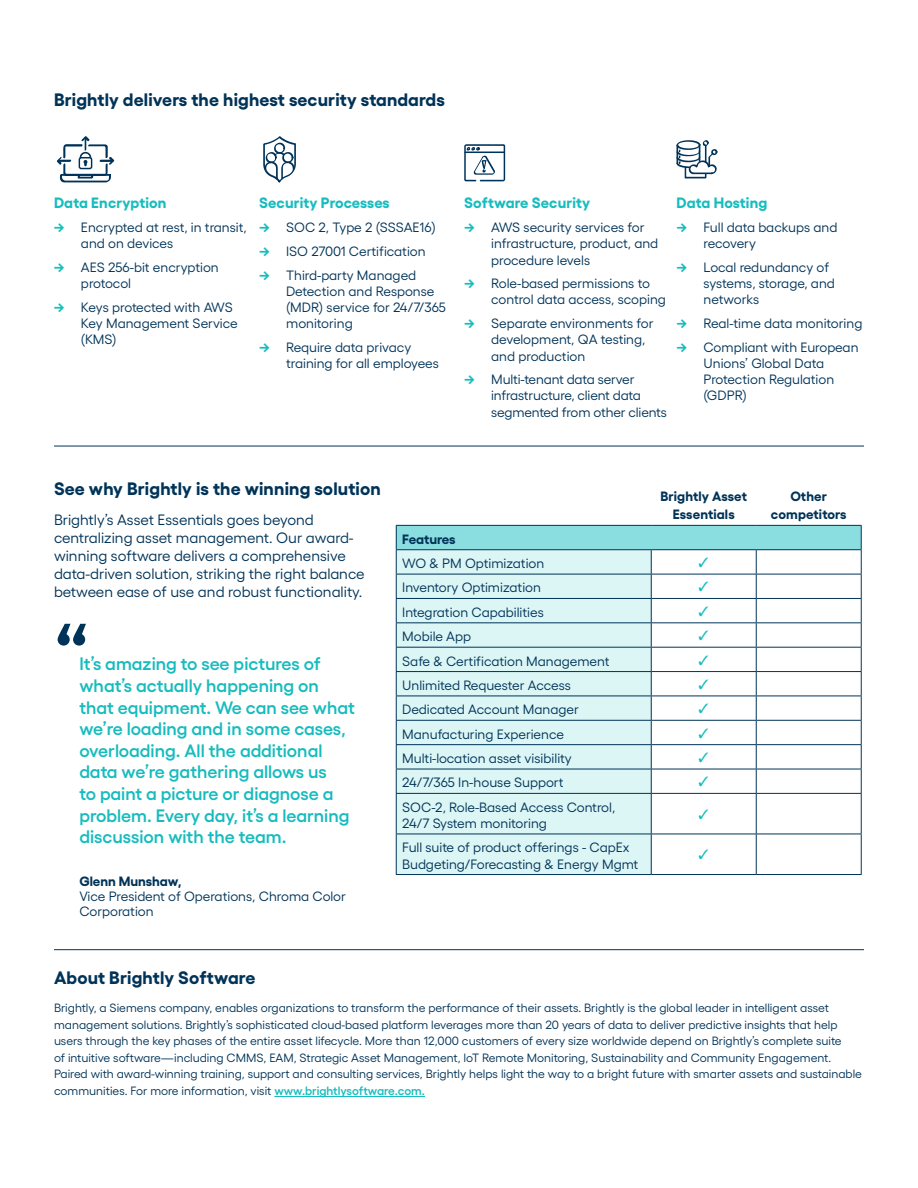
<style>
.page{position:relative;width:918px;height:1188px;background:#fff}
.page>*{position:absolute;margin:0;border:0;box-sizing:border-box;transform-origin:0 0}
.t1{font:700 72px "Yellix";color:#003358}
.t2{font:600 18px/21.6px "Yellix";color:#17bcbe}
.t3{font:700 18px "Yellix";letter-spacing:.01em;color:#003358}
.t4{font:15px/18px "Yellix";color:#003358}
.t5{font:700 15px "Yellix";letter-spacing:.01em;color:#17bcbe}
.t6{font:13.5px/16.2px "Yellix";color:#003358}
.t7{font:700 13.5px/18px "Yellix";color:#003358;text-align:center}
.t8{font:12px/16.5px "Yellix";color:#003358}
.s1{font-weight:700;color:#17bcbe}
.s2{font-weight:600;color:#17bcbe}
</style>
<div class="page">
<hr style="left:274px;top:1096px;width:151px;height:1px;background:#17bcbe">
<svg style="left:57px;top:136px;width:57px;height:46px"></svg>
<svg style="left:263px;top:136px;width:33px;height:46px"></svg>
<svg style="left:676px;top:140px;width:41px;height:38px"></svg>
<svg style="left:464px;top:144px;width:41px;height:37px"></svg>
<hr style="left:54px;top:949px;width:810px;height:1px;background:#033357">
<hr style="left:54px;top:446px;width:810px;height:1px;background:#033357">
<div style="left:396px;top:525px;width:465px;height:25px;background:#8bdedf"></div>
<div style="left:397px;top:550px;width:254px;height:324px;background:#dcf5f5"></div>
<hr style="left:396px;top:549px;width:255px;height:1px;background:#003358">
<hr style="left:651px;top:549px;width:105px;height:1px;background:#003358">
<hr style="left:756px;top:549px;width:106px;height:1px;background:#003358">
<hr style="left:396px;top:574px;width:255px;height:1px;background:#003358">
<hr style="left:651px;top:574px;width:105px;height:1px;background:#003358">
<hr style="left:756px;top:574px;width:106px;height:1px;background:#003358">
<hr style="left:396px;top:598px;width:255px;height:1px;background:#003358">
<hr style="left:651px;top:598px;width:105px;height:1px;background:#003358">
<hr style="left:756px;top:598px;width:106px;height:1px;background:#003358">
<hr style="left:396px;top:622px;width:255px;height:1px;background:#003358">
<hr style="left:651px;top:622px;width:105px;height:1px;background:#003358">
<hr style="left:756px;top:622px;width:106px;height:1px;background:#003358">
<hr style="left:396px;top:647px;width:255px;height:1px;background:#003358">
<hr style="left:651px;top:647px;width:105px;height:1px;background:#003358">
<hr style="left:756px;top:647px;width:106px;height:1px;background:#003358">
<hr style="left:396px;top:671px;width:255px;height:1px;background:#003358">
<hr style="left:651px;top:671px;width:105px;height:1px;background:#003358">
<hr style="left:756px;top:671px;width:106px;height:1px;background:#003358">
<hr style="left:396px;top:696px;width:255px;height:1px;background:#003358">
<hr style="left:651px;top:696px;width:105px;height:1px;background:#003358">
<hr style="left:756px;top:696px;width:106px;height:1px;background:#003358">
<hr style="left:396px;top:720px;width:255px;height:1px;background:#003358">
<hr style="left:651px;top:720px;width:105px;height:1px;background:#003358">
<hr style="left:756px;top:720px;width:106px;height:1px;background:#003358">
<hr style="left:396px;top:744px;width:255px;height:1px;background:#003358">
<hr style="left:651px;top:744px;width:105px;height:1px;background:#003358">
<hr style="left:756px;top:744px;width:106px;height:1px;background:#003358">
<hr style="left:396px;top:769px;width:255px;height:1px;background:#003358">
<hr style="left:651px;top:769px;width:105px;height:1px;background:#003358">
<svg style="left:651px;top:550px;width:1px;height:243px"></svg>
<hr style="left:756px;top:769px;width:106px;height:1px;background:#003358">
<svg style="left:756px;top:550px;width:1px;height:243px"></svg>
<svg style="left:861px;top:526px;width:1px;height:267px"></svg>
<hr style="left:396px;top:793px;width:255px;height:1px;background:#003358">
<hr style="left:651px;top:793px;width:105px;height:1px;background:#003358">
<hr style="left:651px;top:794px;width:1px;height:40px;background:#003358">
<hr style="left:756px;top:793px;width:106px;height:1px;background:#003358">
<hr style="left:756px;top:794px;width:1px;height:40px;background:#003358">
<hr style="left:861px;top:794px;width:1px;height:40px;background:#003358">
<hr style="left:396px;top:834px;width:255px;height:1px;background:#003358">
<hr style="left:651px;top:834px;width:105px;height:1px;background:#003358">
<hr style="left:651px;top:834px;width:1px;height:40px;background:#003358">
<hr style="left:756px;top:834px;width:106px;height:1px;background:#003358">
<hr style="left:756px;top:834px;width:1px;height:40px;background:#003358">
<hr style="left:861px;top:834px;width:1px;height:40px;background:#003358">
<hr style="left:396px;top:874px;width:255px;height:1px;background:#003358">
<hr style="left:651px;top:874px;width:105px;height:1px;background:#003358">
<hr style="left:756px;top:874px;width:106px;height:1px;background:#003358">
<svg style="left:396px;top:526px;width:1px;height:267px"></svg>
<hr style="left:396px;top:794px;width:1px;height:40px;background:#003358">
<hr style="left:396px;top:834px;width:1px;height:40px;background:#003358">
<hr style="left:396px;top:525px;width:255px;height:1px;background:#033357">
<hr style="left:651px;top:525px;width:105px;height:1px;background:#033357">
<hr style="left:756px;top:525px;width:106px;height:1px;background:#033357">
<h2 class="t3" style="left:54px;top:86px;width:392px">Brightly delivers the highest security standards</h2>
<p class="t5" style="left:54px;top:191px;width:114px">Data Encryption</p>
<p class="t6" style="left:81px;top:218px;width:167px;text-indent:-27px"><span class="s1">→</span> Encrypted at rest, in transit, and on devices</p>
<p class="t6" style="left:81px;top:258px;width:139px;text-indent:-27px"><span class="s1">→</span> AES 256-bit encryption protocol</p>
<p class="t6" style="left:81px;top:298px;width:158px;text-indent:-27px"><span class="s1">→</span> Keys protected with AWS<br>Key Management Service (KMS)</p>
<p class="t5" style="left:259px;top:191px;width:132px">Security Processes</p>
<p class="t6" style="left:259px;top:218px;width:178px"><span class="s1">→</span> SOC 2, Type 2 (SSSAE16)</p>
<p class="t6" style="left:259px;top:242px;width:168px"><span class="s1">→</span> ISO 27001 Certification</p>
<p class="t6" style="left:286px;top:265px;width:161px;text-indent:-27px"><span class="s1">→</span> Third-party Managed<br>Detection and Response (MDR) service for 24/7/365 monitoring</p>
<p class="t6" style="left:286px;top:338px;width:154px;text-indent:-27px"><span class="s1">→</span> Require data privacy training for all employees</p>
<p class="t5" style="left:464px;top:191px;width:128px">Software Security</p>
<p class="t6" style="left:491px;top:218px;width:169px;text-indent:-27px"><span class="s1">→</span> AWS security services for infrastructure, product, and procedure levels</p>
<p class="t6" style="left:491px;top:274px;width:176px;text-indent:-27px"><span class="s1">→</span> Role-based permissions to control data access, scoping</p>
<p class="t6" style="left:491px;top:314px;width:164px;text-indent:-27px"><span class="s1">→</span> Separate environments for development, QA testing, and production</p>
<p class="t6" style="left:491px;top:370px;width:177px;text-indent:-27px"><span class="s1">→</span> Multi-tenant data server infrastructure, client data segmented from other clients</p>
<p class="t5" style="left:676px;top:191px;width:92px">Data Hosting</p>
<p class="t6" style="left:703px;top:218px;width:136px;text-indent:-27px"><span class="s1">→</span> Full data backups and recovery</p>
<p class="t6" style="left:703px;top:258px;width:133px;text-indent:-27px"><span class="s1">→</span> Local redundancy of systems, storage, and networks</p>
<p class="t6" style="left:676px;top:314px;width:187px"><span class="s1">→</span> Real-time data monitoring</p>
<p class="t6" style="left:703px;top:338px;width:157px;text-indent:-27px"><span class="s1">→</span> Compliant with European<br>Unions’ Global Data<br>Protection Regulation (GDPR)</p>
<h2 class="t3" style="left:54px;top:474px;width:328px">See why Brightly is the winning solution</h2>
<p class="t4" style="left:54px;top:509px;width:312px">Brightly’s Asset Essentials goes beyond centralizing asset management. Our award&shy;winning software delivers a comprehensive data-driven solution, striking the right balance between ease of use and robust functionality.</p>
<h1 class="t1" style="left:54px;top:597px;width:37px">“</h1>
<p class="t2" style="left:79px;top:651px;width:277px">It’s amazing to see pictures of what’s actually happening on that equipment. We can see what we’re loading and in some cases, overloading. All the additional data we’re gathering allows us<br>to paint a picture or diagnose a problem. Every day, it’s a learning discussion with the team.</p>
<p class="t7" style="left:79px;top:871px;width:104px">Glenn Munshaw,</p>
<p class="t6" style="left:79px;top:888px;width:268px;line-height:15px">Vice President of Operations, Chroma Color<br>Corporation</p>
<p class="t7" style="left:402px;top:528px;width:55px">Features</p>
<p class="t6" style="left:402px;top:554px;width:144px">WO &amp; PM Optimization</p>
<p class="t6" style="left:402px;top:578px;width:140px">Inventory Optimization</p>
<p class="t6" style="left:402px;top:603px;width:143px">Integration Capabilities</p>
<p class="t6" style="left:402px;top:627px;width:71px">Mobile App</p>
<p class="t6" style="left:402px;top:651px;width:209px">Safe &amp; Certification Management</p>
<p class="t6" style="left:402px;top:676px;width:170px">Unlimited Requester Access</p>
<p class="t6" style="left:402px;top:700px;width:178px">Dedicated Account Manager</p>
<p class="t6" style="left:402px;top:724px;width:163px">Manufacturing Experience</p>
<p class="t6" style="left:402px;top:749px;width:171px">Multi-location asset visibility</p>
<p class="t6" style="left:402px;top:773px;width:163px">24/7/365 In-house Support</p>
<p class="t6" style="left:402px;top:798px;width:215px">SOC-2, Role-Based Access Control,<br>24/7 System monitoring</p>
<p class="t6" style="left:402px;top:838px;width:238px">Full suite of product offerings - CapEx<br>Budgeting/Forecasting &amp; Energy Mgmt</p>
<p class="t7" style="left:660px;top:486px;width:88px">Brightly Asset<br>Essentials</p>
<p class="t7" style="left:771px;top:486px;width:77px">Other competitors</p>
<h2 class="t3" style="left:54px;top:963px;width:203px">About Brightly Software</h2>
<p class="t8" style="left:54px;top:999px;width:809px">Brightly, a Siemens company, enables organizations to transform the performance of their assets. Brightly is the global leader in intelligent asset management solutions. Brightly’s sophisticated cloud-based platform leverages more than 20 years of data to deliver predictive insights that help users through the key phases of the entire asset lifecycle. More than 12,000 customers of every size worldwide depend on Brightly’s complete suite<br>of intuitive software—including CMMS, EAM, Strategic Asset Management, IoT Remote Monitoring, Sustainability and Community Engagement.<br>Paired with award-winning training, support and consulting services, Brightly helps light the way to a bright future with smarter assets and sustainable communities. For more information, visit <span class="s2">www.brightlysoftware.com.</span></p>
</div>
